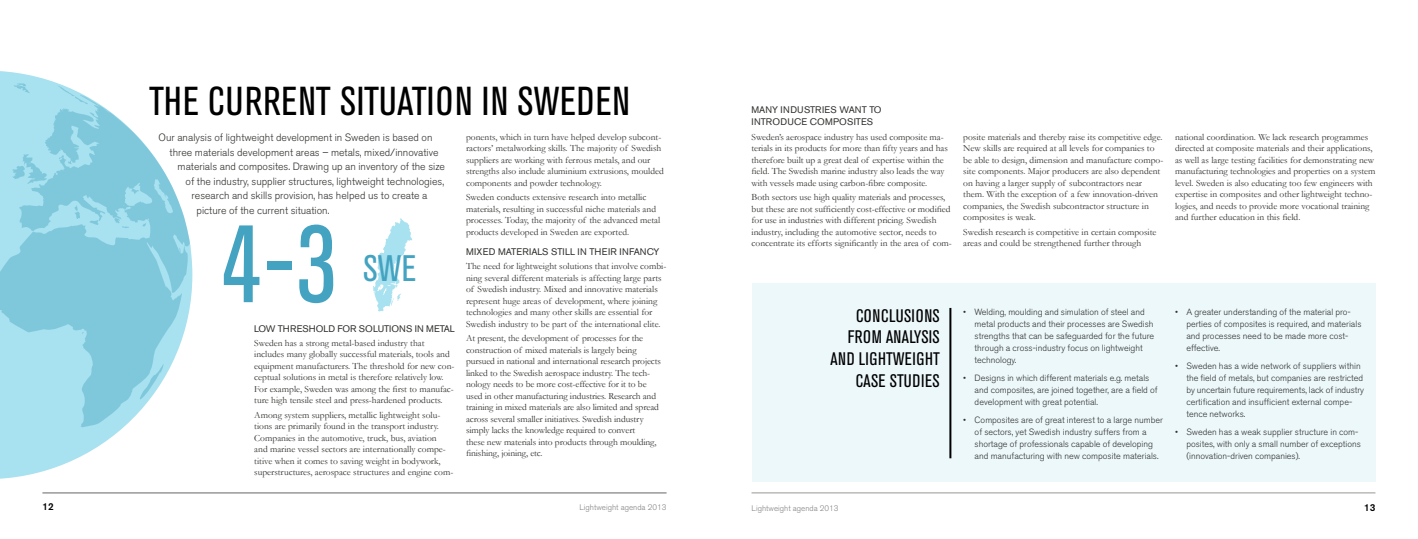
<style>
.page{position:relative;width:1418px;height:539px;background:#fff}
.page>*{position:absolute;margin:0;border:0;box-sizing:border-box;transform-origin:0 0}
.t1{font:condensed 108.5px "Akzidenz Grotesk BE";color:#43a3c1}
.t2{font:condensed 40px "Akzidenz Grotesk BE";letter-spacing:.02em;color:#000}
.t3{font:condensed 36.6px "Akzidenz Grotesk BE";color:#43a3c1}
.t4{font:condensed 18px/21.6px "Akzidenz Grotesk BE";letter-spacing:.02em;color:#000;text-align:right}
.t5{font:300 10.5px "Akzidenz Grotesk BE";color:#30302e}
.t6{font:500 10px "Akzidenz Grotesk BE";color:#000}
.t7{font:9.5px/11.5px "Garamond";color:#30302e}
.t8{font:9.5px/12px "Akzidenz Grotesk BE";letter-spacing:.005em;color:#30302e}
.t9{font:300 9px/12px "Akzidenz Grotesk BE";color:#30302e}
.t10{font:300 8px "Akzidenz Grotesk BE";color:#808180}
</style>
<div class="page">
<hr style="left:43px;top:492px;width:623px;height:1px;background:#979797">
<hr style="left:751px;top:492px;width:624px;height:1px;background:#979797">
<svg style="left:373px;top:218px;width:39px;height:93px"></svg>
<svg style="left:0;top:71px;width:51px;height:408px"></svg>
<svg style="left:0;top:81px;width:192px;height:393px"></svg>
<div style="left:751px;top:283px;width:624px;height:199px;background:#edf8fb"></div>
<hr style="left:949px;top:308px;width:2px;height:150px;background:#000">
<h2 class="t2" style="left:149px;top:79px;width:482px">THE CURRENT SITUATION IN SWEDEN</h2>
<p class="t5" style="left:159px;top:132px;width:275px">Our analysis of lightweight development in Sweden is based on</p>
<p class="t5" style="left:170px;top:146px;width:270px">three materials development areas – metals, mixed/innovative</p>
<p class="t5" style="left:178px;top:161px;width:269px">materials and composites. Drawing up an inventory of the size</p>
<p class="t5" style="left:186px;top:175px;width:260px">of the industry, supplier structures, lightweight technologies,</p>
<p class="t5" style="left:192px;top:190px;width:237px">research and skills provision, has helped us to create a</p>
<p class="t5" style="left:197px;top:204px;width:134px">picture of the current situation.</p>
<h1 class="t1" style="left:221px;top:204px;width:117px">4-3</h1>
<h3 class="t3" style="left:363px;top:248px;width:55px">SWE</h3>
<p class="t8" style="left:254px;top:322px;width:202px">LOW THRESHOLD FOR SOLUTIONS IN METAL</p>
<p class="t7" style="left:254px;top:337px;width:202px">Sweden has a strong metal-based industry that includes many globally successful materials, tools and equipment manufacturers. The threshold for new con&shy;ceptual solutions in metal is therefore relatively low.<br>For example, Sweden was among the first to manufac&shy;ture high tensile steel and press-hardened products.</p>
<p class="t7" style="left:254px;top:409px;width:200px">Among system suppliers, metallic lightweight solu&shy;tions are primarily found in the transport industry.<br>Companies in the automotive, truck, bus, aviation<br>and marine vessel sectors are internationally compe&shy;titive when it comes to saving weight in bodywork, superstructures, aerospace structures and engine com-</p>
<p class="t7" style="left:466px;top:131px;width:199px">ponents, which in turn have helped develop subcont&shy;ractors’ metalworking skills. The majority of Swedish suppliers are working with ferrous metals, and our strengths also include aluminium extrusions, moulded components and powder technology.</p>
<p class="t7" style="left:466px;top:191px;width:196px">Sweden conducts extensive research into metallic materials, resulting in successful niche materials and processes. Today, the majority of the advanced metal products developed in Sweden are exported.</p>
<p class="t8" style="left:466px;top:246px;width:195px">MIXED MATERIALS STILL IN THEIR INFANCY</p>
<p class="t7" style="left:466px;top:260px;width:202px">The need for lightweight solutions that involve combi&shy;ning several different materials is affecting large parts of Swedish industry. Mixed and innovative materials represent huge areas of development, where joining technologies and many other skills are essential for Swedish industry to be part of the international elite.</p>
<p class="t7" style="left:466px;top:332px;width:196px">At present, the development of processes for the construction of mixed materials is largely being pursued in national and international research projects linked to the Swedish aerospace industry. The tech&shy;nology needs to be more cost-effective for it to be used in other manufacturing industries. Research and training in mixed materials are also limited and spread across several smaller initiatives. Swedish industry simply lacks the knowledge required to convert<br>these new materials into products through moulding, finishing, joining, etc.</p>
<p class="t8" style="left:751px;top:104px;width:132px">MANY INDUSTRIES WANT TO<br>INTRODUCE COMPOSITES</p>
<p class="t7" style="left:751px;top:131px;width:198px">Sweden’s aerospace industry has used composite ma&shy;terials in its products for more than fifty years and has therefore built up a great deal of expertise within the field. The Swedish marine industry also leads the way with vessels made using carbon-fibre composite.</p>
<p class="t7" style="left:751px;top:191px;width:202px">Both sectors use high quality materials and processes, but these are not sufficiently cost-effective or modified for use in industries with different pricing. Swedish industry, including the automotive sector, needs to concentrate its efforts significantly in the area of com-</p>
<p class="t7" style="left:963px;top:131px;width:202px">posite materials and thereby raise its competitive edge.<br>New skills are required at all levels for companies to be able to design, dimension and manufacture compo&shy;site components. Major producers are also dependent on having a larger supply of subcontractors near them. With the exception of a few innovation-driven companies, the Swedish subcontractor structure in composites is weak.</p>
<p class="t7" style="left:963px;top:226px;width:195px">Swedish research is competitive in certain composite areas and could be strengthened further through</p>
<p class="t7" style="left:1174px;top:131px;width:202px">national coordination. We lack research programmes directed at composite materials and their applications, as well as large testing facilities for demonstrating new manufacturing technologies and properties on a system level. Sweden is also educating too few engineers with expertise in composites and other lightweight techno&shy;logies, and needs to provide more vocational training and further education in this field.</p>
<h3 class="t4" style="left:830px;top:305px;width:111px">CONCLUSIONS<br>FROM ANALYSIS<br>AND LIGHTWEIGHT<br>CASE STUDIES</h3>
<p class="t9" style="left:1186px;top:306px;width:177px;text-indent:-11px">• A greater understanding of the material pro&shy;perties of composites is required, and materials and processes need to be made more cost&shy;effective.</p>
<p class="t9" style="left:974px;top:306px;width:181px;text-indent:-11px">• Welding, moulding and simulation of steel and metal products and their processes are Swedish strengths that can be safeguarded for the future through a cross-industry focus on lightweight technology.</p>
<p class="t9" style="left:974px;top:372px;width:184px;text-indent:-11px">• Designs in which different materials e.g. metals and composites, are joined together, are a field of development with great potential.</p>
<p class="t9" style="left:974px;top:413px;width:190px;text-indent:-11px">• Composites are of great interest to a large number of sectors, yet Swedish industry suffers from a shortage of professionals capable of developing and manufacturing with new composite materials.</p>
<p class="t9" style="left:1186px;top:360px;width:179px;text-indent:-11px">• Sweden has a wide network of suppliers within the field of metals, but companies are restricted by uncertain future requirements, lack of industry certification and insufficient external compe&shy;tence networks.</p>
<p class="t9" style="left:1186px;top:425px;width:176px;text-indent:-11px">• Sweden has a weak supplier structure in com&shy;posites, with only a small number of exceptions (innovation-driven companies).</p>
<p class="t6" style="left:43px;top:500px;width:13px">12</p>
<p class="t10" style="left:579px;top:502px;width:89px">Lightweight agenda 2013</p>
<p class="t10" style="left:751px;top:503px;width:89px">Lightweight agenda 2013</p>
<p class="t6" style="left:1364px;top:501px;width:13px">13</p>
</div>
